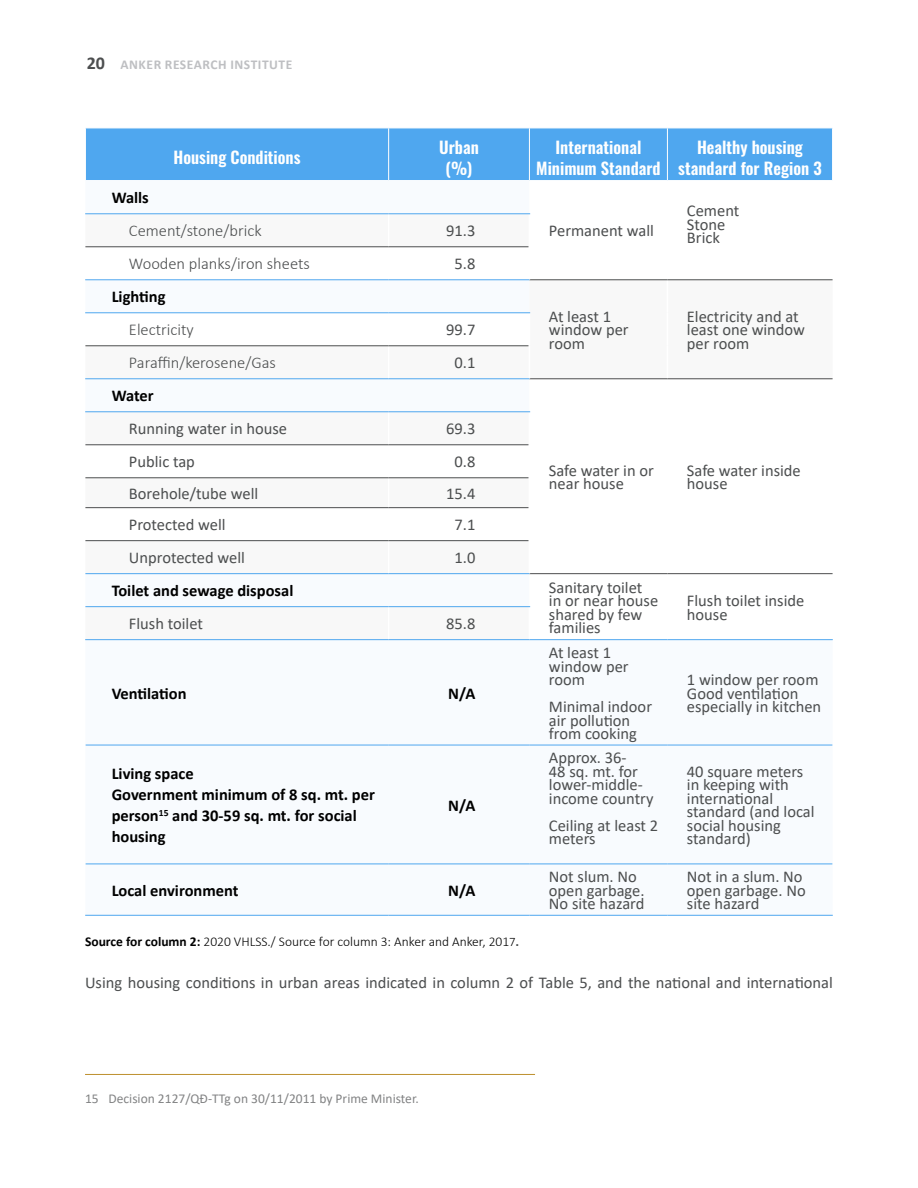
<style>
.page{position:relative;width:918px;height:1188px;background:#fff}
.page>*{position:absolute;margin:0;border:0;box-sizing:border-box;transform-origin:0 0}
.t1{font:16.5px/13.5px "Calibri";color:#4c4e4f}
.t2{font:700 16.5px/21px "Calibri";color:#000}
.t3{font:600 16.5px/21px "Oswald";color:#fff;text-align:center}
.t4{font:300 16.5px "Calibri";color:#4c4e4f}
.t5{font:300 13.5px "Calibri";color:#000}
.t6{font:13.5px "Calibri";color:#828384}
.t7{font:700 13.5px "Calibri";letter-spacing:.04em;color:#bebfc2}
.s1{font-size:18px;color:#4c4e4f}
.s2{font-weight:700}
.s3{font-size:12.75px}
.s4{font-family:"Oswald";font-weight:500;color:#4c4e4f}
</style>
<div class="page">
<div style="left:86px;top:129px;width:746px;height:51px;background:#4fa7ef"></div>
<svg style="left:85px;top:640px;width:748px;height:275px"></svg>
<svg style="left:85px;top:246px;width:748px;height:362px"></svg>
<hr style="left:388px;top:128px;width:1px;height:52px;background:#fff">
<hr style="left:529px;top:128px;width:1px;height:52px;background:#fff">
<hr style="left:667px;top:128px;width:1px;height:52px;background:#fff">
<hr style="left:388px;top:214px;width:1px;height:33px;background:#fff">
<hr style="left:667px;top:214px;width:1px;height:33px;background:#fff">
<hr style="left:388px;top:247px;width:1px;height:33px;background:#fff">
<hr style="left:667px;top:247px;width:1px;height:33px;background:#fff">
<hr style="left:667px;top:280px;width:1px;height:33px;background:#fff">
<hr style="left:388px;top:313px;width:1px;height:33px;background:#fff">
<hr style="left:667px;top:313px;width:1px;height:33px;background:#fff">
<hr style="left:388px;top:346px;width:1px;height:33px;background:#fff">
<hr style="left:667px;top:346px;width:1px;height:33px;background:#fff">
<hr style="left:667px;top:379px;width:1px;height:33px;background:#fff">
<hr style="left:388px;top:412px;width:1px;height:33px;background:#fff">
<hr style="left:667px;top:412px;width:1px;height:33px;background:#fff">
<hr style="left:388px;top:445px;width:1px;height:33px;background:#fff">
<hr style="left:667px;top:445px;width:1px;height:33px;background:#fff">
<svg style="left:388px;top:479px;width:1px;height:28px"></svg>
<hr style="left:667px;top:478px;width:1px;height:30px;background:#fff">
<hr style="left:388px;top:508px;width:1px;height:32px;background:#fff">
<hr style="left:667px;top:508px;width:1px;height:33px;background:#fff">
<hr style="left:388px;top:541px;width:1px;height:32px;background:#fff">
<hr style="left:667px;top:541px;width:1px;height:32px;background:#fff">
<hr style="left:667px;top:574px;width:1px;height:33px;background:#fff">
<hr style="left:388px;top:607px;width:1px;height:32px;background:#fff">
<hr style="left:529px;top:607px;width:1px;height:32px;background:#fff">
<hr style="left:667px;top:607px;width:1px;height:32px;background:#fff">
<hr style="left:85px;top:247px;width:304px;height:1px;background:#4c4e4f">
<hr style="left:389px;top:247px;width:140px;height:1px;background:#4c4e4f">
<hr style="left:529px;top:280px;width:138px;height:1px;background:#4c4e4f">
<hr style="left:667px;top:280px;width:166px;height:1px;background:#4c4e4f">
<hr style="left:85px;top:346px;width:304px;height:1px;background:#4c4e4f">
<hr style="left:389px;top:346px;width:140px;height:1px;background:#4c4e4f">
<hr style="left:529px;top:379px;width:138px;height:1px;background:#4c4e4f">
<hr style="left:667px;top:379px;width:166px;height:1px;background:#4c4e4f">
<hr style="left:85px;top:445px;width:304px;height:1px;background:#4c4e4f">
<hr style="left:389px;top:445px;width:140px;height:1px;background:#4c4e4f">
<hr style="left:85px;top:478px;width:304px;height:1px;background:#4c4e4f">
<hr style="left:389px;top:478px;width:140px;height:1px;background:#4c4e4f">
<hr style="left:85px;top:507px;width:304px;height:1px;background:#4c4e4f">
<hr style="left:389px;top:507px;width:140px;height:1px;background:#4c4e4f">
<hr style="left:85px;top:540px;width:304px;height:1px;background:#4c4e4f">
<hr style="left:389px;top:540px;width:140px;height:1px;background:#4c4e4f">
<hr style="left:529px;top:573px;width:138px;height:1px;background:#4c4e4f">
<hr style="left:667px;top:573px;width:166px;height:1px;background:#4c4e4f">
<hr style="left:529px;top:214px;width:1px;height:33px;background:#fff">
<hr style="left:529px;top:247px;width:1px;height:33px;background:#fff">
<hr style="left:389px;top:214px;width:141px;height:1px;background:#4fa7ef">
<hr style="left:85px;top:214px;width:304px;height:1px;background:#4fa7ef">
<hr style="left:85px;top:280px;width:304px;height:1px;background:#4fa7ef">
<hr style="left:85px;top:313px;width:304px;height:1px;background:#4fa7ef">
<hr style="left:389px;top:280px;width:140px;height:1px;background:#4fa7ef">
<hr style="left:529px;top:313px;width:1px;height:33px;background:#fff">
<hr style="left:529px;top:346px;width:1px;height:33px;background:#fff">
<hr style="left:389px;top:313px;width:141px;height:1px;background:#4fa7ef">
<hr style="left:85px;top:379px;width:304px;height:1px;background:#4fa7ef">
<hr style="left:85px;top:412px;width:304px;height:1px;background:#4fa7ef">
<hr style="left:389px;top:379px;width:140px;height:1px;background:#4fa7ef">
<hr style="left:529px;top:412px;width:1px;height:33px;background:#fff">
<hr style="left:529px;top:445px;width:1px;height:33px;background:#fff">
<hr style="left:529px;top:478px;width:1px;height:30px;background:#fff">
<hr style="left:529px;top:508px;width:1px;height:33px;background:#fff">
<hr style="left:529px;top:541px;width:1px;height:32px;background:#fff">
<hr style="left:389px;top:412px;width:141px;height:1px;background:#4fa7ef">
<hr style="left:85px;top:639px;width:304px;height:1px;background:#4fa7ef">
<hr style="left:389px;top:639px;width:140px;height:1px;background:#4fa7ef">
<hr style="left:529px;top:639px;width:138px;height:1px;background:#4fa7ef">
<hr style="left:667px;top:639px;width:166px;height:1px;background:#4fa7ef">
<hr style="left:86px;top:745px;width:303px;height:1px;background:#4fa7ef">
<hr style="left:389px;top:745px;width:140px;height:1px;background:#4fa7ef">
<hr style="left:667px;top:745px;width:165px;height:1px;background:#4fa7ef">
<hr style="left:529px;top:745px;width:138px;height:1px;background:#4fa7ef">
<hr style="left:529px;top:864px;width:138px;height:1px;background:#4fa7ef">
<hr style="left:529px;top:915px;width:138px;height:1px;background:#4fa7ef">
<hr style="left:667px;top:864px;width:165px;height:1px;background:#4fa7ef">
<hr style="left:667px;top:915px;width:166px;height:1px;background:#4fa7ef">
<hr style="left:389px;top:864px;width:140px;height:1px;background:#4fa7ef">
<hr style="left:389px;top:915px;width:140px;height:1px;background:#4fa7ef">
<hr style="left:86px;top:864px;width:303px;height:1px;background:#4fa7ef">
<hr style="left:85px;top:915px;width:304px;height:1px;background:#4fa7ef">
<hr style="left:85px;top:573px;width:304px;height:1px;background:#4fa7ef">
<hr style="left:389px;top:573px;width:140px;height:1px;background:#4fa7ef">
<hr style="left:85px;top:606px;width:304px;height:1px;background:#4fa7ef">
<hr style="left:389px;top:606px;width:141px;height:1px;background:#4fa7ef">
<hr style="left:85px;top:1074px;width:450px;height:1px;background:#bd8f2d">
<p class="t7" style="left:87px;top:55px;width:207px"><span class="s1">20</span> ANKER RESEARCH INSTITUTE</p>
<p class="t3" style="left:173px;top:148px;width:129px">Housing Conditions</p>
<p class="t3" style="left:439px;top:137px;width:41px">Urban (%)</p>
<p class="t3" style="left:536px;top:137px;width:126px">International<br>Minimum Standard</p>
<p class="t3" style="left:678px;top:137px;width:145px">Healthy housing standard for Region 3</p>
<p class="t2" style="left:112px;top:187px;width:39px">Walls</p>
<p class="t4" style="left:129px;top:221px;width:134px">Cement/stone/brick</p>
<p class="t1" style="left:446px;top:224px;width:31px">91.3</p>
<p class="t4" style="left:129px;top:254px;width:182px">Wooden planks/iron sheets</p>
<p class="t1" style="left:455px;top:257px;width:22px">5.8</p>
<p class="t2" style="left:112px;top:286px;width:55px">Lighting</p>
<p class="t4" style="left:129px;top:320px;width:67px">Electricity</p>
<p class="t1" style="left:446px;top:323px;width:31px">99.7</p>
<p class="t4" style="left:129px;top:353px;width:149px">Paraffin/kerosene/Gas</p>
<p class="t1" style="left:455px;top:356px;width:22px">0.1</p>
<p class="t2" style="left:112px;top:385px;width:44px">Water</p>
<p class="t1" style="left:549px;top:224px;width:106px">Permanent wall</p>
<p class="t1" style="left:687px;top:204px;width:54px">Cement<br>Stone<br>Brick</p>
<p class="t1" style="left:549px;top:309px;width:81px">At least 1 window per room</p>
<p class="t1" style="left:687px;top:309px;width:120px">Electricity and at least one window per room</p>
<p class="t1" style="left:129px;top:422px;width:160px">Running water in house</p>
<p class="t1" style="left:446px;top:422px;width:31px">69.3</p>
<p class="t1" style="left:129px;top:455px;width:68px">Public tap</p>
<p class="t1" style="left:455px;top:455px;width:22px">0.8</p>
<p class="t1" style="left:129px;top:486px;width:131px">Borehole/tube well</p>
<p class="t1" style="left:446px;top:486px;width:31px">15.4</p>
<p class="t1" style="left:129px;top:518px;width:98px">Protected well</p>
<p class="t1" style="left:455px;top:518px;width:22px">7.1</p>
<p class="t1" style="left:129px;top:551px;width:118px">Unprotected well</p>
<p class="t1" style="left:455px;top:551px;width:22px">1.0</p>
<p class="t2" style="left:112px;top:580px;width:183px">Toilet and sewage disposal</p>
<p class="t1" style="left:549px;top:580px;width:111px">Sanitary toilet in or near house shared by few families</p>
<p class="t1" style="left:549px;top:463px;width:106px">Safe water in or near house</p>
<p class="t1" style="left:687px;top:463px;width:115px">Safe water inside house</p>
<p class="t1" style="left:687px;top:593px;width:119px">Flush toilet inside house</p>
<p class="t1" style="left:129px;top:617px;width:76px">Flush toilet</p>
<p class="t1" style="left:446px;top:617px;width:31px">85.8</p>
<p class="t2" style="left:112px;top:682px;width:77px">Ventilation</p>
<p class="t2" style="left:448px;top:682px;width:29px">N/A</p>
<p class="t2" style="left:112px;top:763px;width:265px">Living space<br>Government minimum of 8 sq. mt. per person<sup>15</sup> and 30-59 sq. mt. for social housing</p>
<p class="t2" style="left:448px;top:794px;width:29px">N/A</p>
<p class="t2" style="left:112px;top:880px;width:128px">Local environment</p>
<p class="t2" style="left:448px;top:880px;width:29px">N/A</p>
<p class="t1" style="left:549px;top:645px;width:81px">At least 1 window per room</p>
<p class="t1" style="left:549px;top:699px;width:105px">Minimal indoor air pollution from cooking</p>
<p class="t1" style="left:549px;top:751px;width:106px">Approx. 36-<br>48 sq. mt. for lower-middle&shy;income country</p>
<p class="t1" style="left:549px;top:818px;width:111px">Ceiling at least 2 meters</p>
<p class="t1" style="left:687px;top:672px;width:136px">1 window per room<br>Good ventilation especially in kitchen</p>
<p class="t1" style="left:687px;top:764px;width:129px">40 square meters in keeping with international standard (and local social housing standard)</p>
<p class="t1" style="left:549px;top:870px;width:97px">Not slum. No open garbage.<br>No site hazard</p>
<p class="t1" style="left:687px;top:870px;width:120px">Not in a slum. No open garbage. No site hazard</p>
<p class="t5" style="left:85px;top:933px;width:435px"><span class="s2">Source for column 2:</span> 2020 VHLSS./ Source for column 3: Anker and Anker, 201<span class="s3">7</span><span class="s4">.</span></p>
<p class="t1" style="left:85px;top:976px;width:749px">Using housing conditions in urban areas indicated in column 2 of Table 5, and the national and international</p>
<p class="t6" style="left:85px;top:1089px;width:335px">15 Decision 2127/QĐ-TTg on 30/11/2011 by Prime Minister.</p>
</div>
